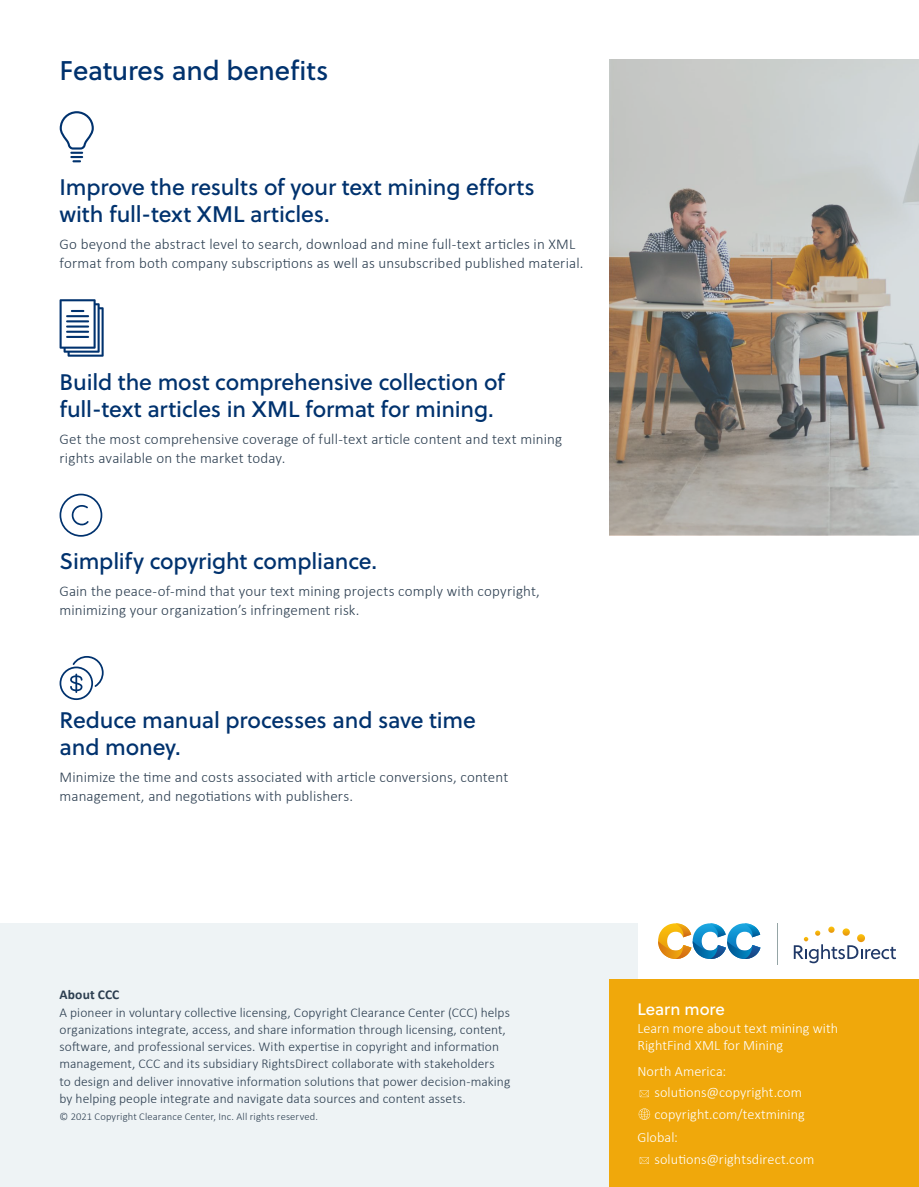
<style>
.page{position:relative;width:919px;height:1187px;background:#fff}
.page>*{position:absolute;margin:0;border:0;box-sizing:border-box;transform-origin:0 0}
.t1{font:27px "Soleil";letter-spacing:-.005em;color:#00326e}
.t2{font:22.5px/27px "Soleil";letter-spacing:-.01em;color:#00326e}
.t3{font:16.5px "Soleil";color:#fff}
.t4{font:300 15px/18.8px "Calibri";letter-spacing:.01em;color:#2c3e50}
.t5{font:300 14.25px/21.5px "Calibri";letter-spacing:.005em;color:#fff}
.t6{font:300 13.5px/17.2px "Calibri";letter-spacing:.005em;color:#2c3e50}
.t7{font:700 13.5px "Calibri";letter-spacing:.01em;color:#2c3e50}
.t8{font:300 10.5px "Calibri";letter-spacing:.015em;color:#2c3e50}
</style>
<div class="page">
<img style="left:610px;top:60px;width:308px;height:475px">
<div style="left:0;top:923px;width:637px;height:263px;background:#eef3f5"></div>
<div style="left:610px;top:979px;width:308px;height:207px;background:#f0a80b"></div>
<svg style="left:638px;top:1108px;width:12px;height:11px"></svg>
<svg style="left:639px;top:1090px;width:9px;height:6px"></svg>
<svg style="left:639px;top:1157px;width:9px;height:6px"></svg>
<svg style="left:60px;top:111px;width:34px;height:51px"></svg>
<svg style="left:60px;top:299px;width:44px;height:57px"></svg>
<hr style="left:66px;top:315px;width:23px;height:2px;background:#00326e">
<hr style="left:66px;top:320px;width:23px;height:2px;background:#00326e">
<hr style="left:66px;top:325px;width:23px;height:2px;background:#00326e">
<hr style="left:66px;top:331px;width:23px;height:2px;background:#00326e">
<hr style="left:66px;top:336px;width:23px;height:2px;background:#00326e">
<svg style="left:60px;top:656px;width:44px;height:44px"></svg>
<svg style="left:60px;top:493px;width:42px;height:43px"></svg>
<svg style="left:658px;top:923px;width:102px;height:35px"></svg>
<svg style="left:793px;top:926px;width:103px;height:37px"></svg>
<hr style="left:777px;top:923px;width:1px;height:41px;background:#95a5a6">
<h1 class="t1" style="left:60px;top:50px;width:270px">Features and benefits</h1>
<h2 class="t2" style="left:60px;top:173px;width:477px">Improve the results of your text mining efforts with full-text XML articles.</h2>
<p class="t4" style="left:60px;top:234px;width:525px">Go beyond the abstract level to search, download and mine full-text articles in XML format from both company subscriptions as well as unsubscribed published material.</p>
<h2 class="t2" style="left:60px;top:367px;width:447px">Build the most comprehensive collection of full-text articles in XML format for mining.</h2>
<p class="t4" style="left:60px;top:429px;width:504px">Get the most comprehensive coverage of full-text article content and text mining rights available on the market today.</p>
<h2 class="t2" style="left:60px;top:546px;width:319px">Simplify copyright compliance.</h2>
<p class="t4" style="left:60px;top:581px;width:481px">Gain the peace-of-mind that your text mining projects comply with copyright, minimizing your organization’s infringement risk.</p>
<h2 class="t2" style="left:60px;top:705px;width:418px">Reduce manual processes and save time and money.</h2>
<p class="t4" style="left:60px;top:767px;width:450px">Minimize the time and costs associated with article conversions, content management, and negotiations with publishers.</p>
<p class="t7" style="left:60px;top:986px;width:61px">About CCC</p>
<p class="t6" style="left:60px;top:1002px;width:452px">A pioneer in voluntary collective licensing, Copyright Clearance Center (CCC) helps organizations integrate, access, and share information through licensing, content, software, and professional services. With expertise in copyright and information management, CCC and its subsidiary RightsDirect collaborate with stakeholders<br>to design and deliver innovative information solutions that power decision-making by helping people integrate and navigate data sources and content assets.</p>
<p class="t8" style="left:60px;top:1109px;width:260px">© 2021 Copyright Clearance Center, Inc. All rights reserved.</p>
<p class="t3" style="left:637px;top:996px;width:89px">Learn more</p>
<p class="t5" style="left:637px;top:1018px;width:202px;line-height:17.2px">Learn more about text mining with<br>RightFind XML for Mining</p>
<p class="t5" style="left:654px;top:1059px;width:152px;text-indent:-17px">North America: solutions@copyright.com copyright.com/textmining</p>
<p class="t5" style="left:654px;top:1126px;width:161px;text-indent:-17px">Global: solutions@rightsdirect.com</p>
</div>
